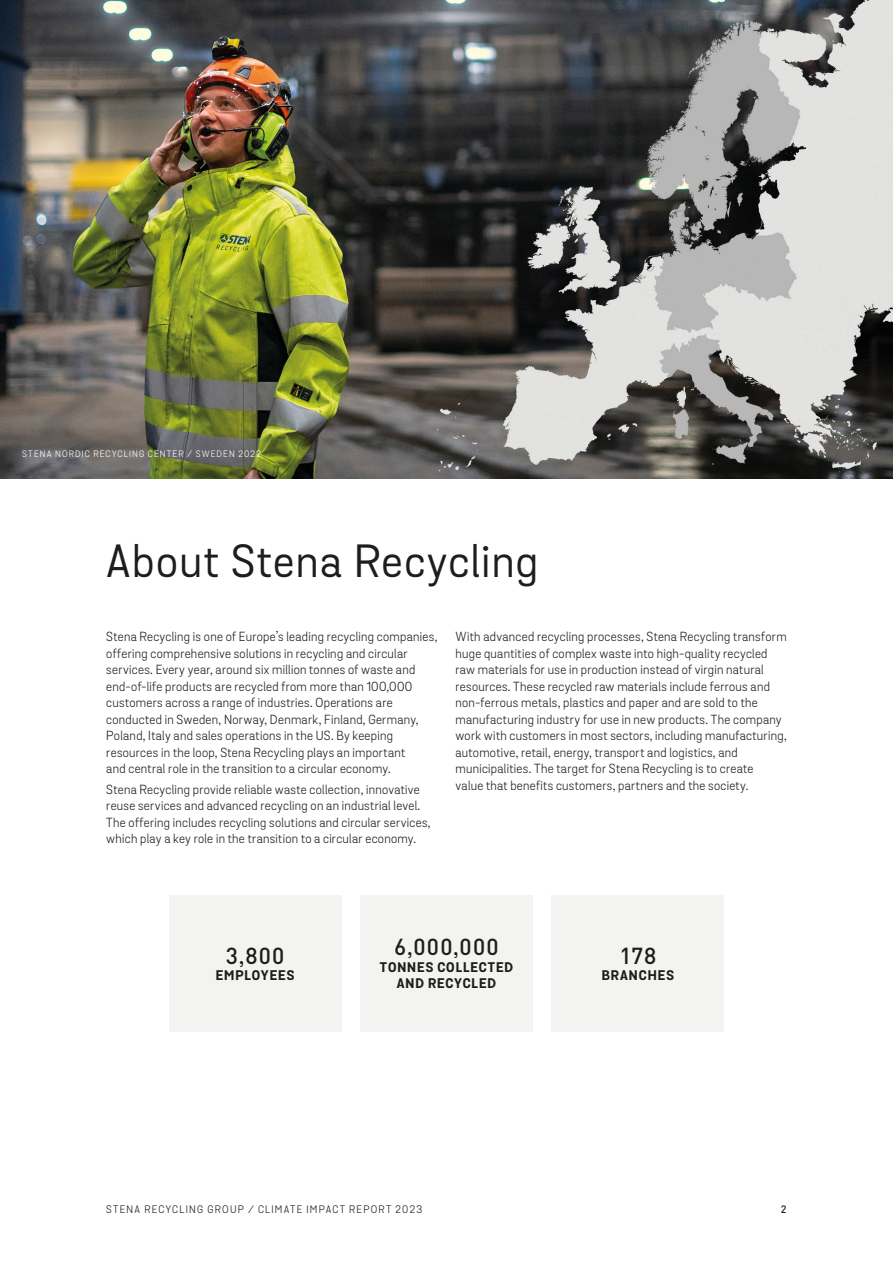
<style>
.page{position:relative;width:893px;height:1263px;background:#fff}
.page>*{position:absolute;margin:0;border:0;box-sizing:border-box;transform-origin:0 0}
.Huvudrubrik_2{font:45px "Stena Sans";letter-spacing:.03em;color:#1d1d1b}
.Styckeformat_1{font:500 22.5px "Stena Number";letter-spacing:.055em;color:#1d1d1b}
.Styckeformat_1-2{font:700 13.5px/16.2px "Stena Sans";letter-spacing:.07em;color:#1d1d1b;text-align:center}
.Paragraph_Style_-_AE{font:12.75px/16.5px "Stena Sans";letter-spacing:.025em;color:#1d1d1b}
.t1{font:10.5px "Stena Sans";letter-spacing:.12em;color:#1d1d1b}
.t2{font:500 10.5px "Stena Number";color:#1d1d1b}
.t3{font:9px "Stena Sans";letter-spacing:.125em;color:#fff}
</style>
<div class="page">
<img style="left:0;top:0;width:438px;height:478px">
<div style="left:360px;top:895px;width:173px;height:136px;background:#f3f3f2"></div>
<div style="left:552px;top:895px;width:172px;height:136px;background:#f3f3f2"></div>
<div style="left:169px;top:895px;width:172px;height:136px;background:#f3f3f2"></div>
<img style="left:438px;top:0;width:455px;height:478px">
<p class="t3" style="left:22px;top:449px;width:240px">STENA NORDIC RECYCLING CENTER / SWEDEN 2022</p>
<p class="Huvudrubrik_2" style="left:106px;top:534px;width:434px">About Stena Recycling</p>
<p class="Paragraph_Style_-_AE" style="left:106px;top:629px;width:333px">Stena Recycling is one of Europe’s leading recycling companies, offering comprehensive solutions in recycling and circular services. Every year, around six million tonnes of waste and end-of-life products are recycled from more than 100,000 customers across a range of industries. Operations are conducted in Sweden, Norway, Denmark, Finland, Germany, Poland, Italy and sales operations in the US. By keeping resources in the loop, Stena Recycling plays an important<br>and central role in the transition to a circular economy.</p>
<p class="Paragraph_Style_-_AE" style="left:106px;top:781px;width:326px">Stena Recycling provide reliable waste collection, innovative reuse services and advanced recycling on an industrial level.<br>The offering includes recycling solutions and circular services, which play a key role in the transition to a circular economy.</p>
<p class="Paragraph_Style_-_AE" style="left:455px;top:629px;width:333px">With advanced recycling processes, Stena Recycling transform huge quantities of complex waste into high-quality recycled raw materials for use in production instead of virgin natural resources. These recycled raw materials include ferrous and non-ferrous metals, plastics and paper and are sold to the manufacturing industry for use in new products. The company work with customers in most sectors, including manufacturing, automotive, retail, energy, transport and logistics, and municipalities. The target for Stena Recycling is to create<br>value that benefits customers, partners and the society.</p>
<p class="Styckeformat_1" style="left:226px;top:942px;width:60px">3,800</p>
<p class="Styckeformat_1-2" style="left:216px;top:968px;width:80px">EMPLOYEES</p>
<p class="Styckeformat_1" style="left:394px;top:934px;width:106px">6,000,000</p>
<p class="Styckeformat_1-2" style="left:380px;top:959px;width:135px">TONNES COLLECTED<br>AND RECYCLED</p>
<p class="Styckeformat_1" style="left:619px;top:942px;width:39px">178</p>
<p class="Styckeformat_1-2" style="left:602px;top:968px;width:74px">BRANCHES</p>
<p class="t1" style="left:106px;top:1203px;width:317px">STENA RECYCLING GROUP / CLIMATE IMPACT REPORT 2023</p>
<p class="t2" style="left:781px;top:1202px;width:7px">2</p>
</div>
